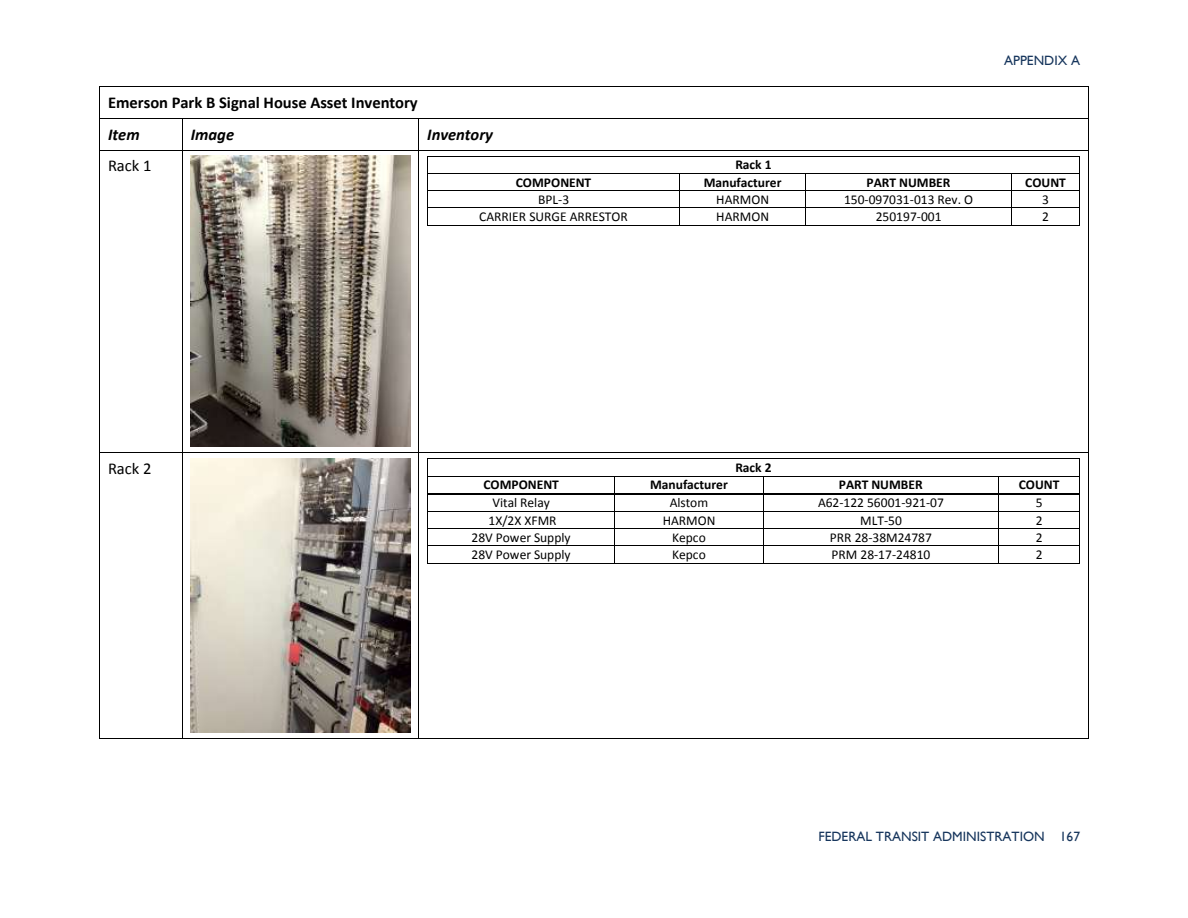
<style>
.page{position:relative;width:1188px;height:918px;background:#fff}
.page>*{position:absolute;margin:0;border:0;box-sizing:border-box;transform-origin:0 0}
.t1{font:700 16.5px "Calibri";color:#000}
.t2{font:italic 700 16.5px "Calibri";color:#000}
.t3{font:16.5px "Calibri";color:#000}
.t4{font:13.5px/17.4px "Calibri";color:#000;text-align:center}
.t5{font:13.5px "Gill Sans MT";color:#17365d}
.t6{font:700 13.5px/17.4px "Calibri";color:#000;text-align:center}
.s1{font-weight:700}
.s2{font-weight:400}
</style>
<div class="page">
<hr style="left:100px;top:86px;width:988px;height:1px;background:#000">
<hr style="left:100px;top:118px;width:82px;height:1px;background:#000">
<hr style="left:183px;top:118px;width:235px;height:1px;background:#000">
<hr style="left:419px;top:118px;width:669px;height:1px;background:#000">
<hr style="left:428px;top:156px;width:651px;height:1px;background:#000">
<hr style="left:428px;top:173px;width:251px;height:1px;background:#000">
<hr style="left:680px;top:173px;width:125px;height:1px;background:#000">
<hr style="left:806px;top:173px;width:205px;height:1px;background:#000">
<hr style="left:1012px;top:173px;width:67px;height:1px;background:#000">
<hr style="left:428px;top:190px;width:251px;height:1px;background:#000">
<hr style="left:680px;top:190px;width:125px;height:1px;background:#000">
<hr style="left:806px;top:190px;width:205px;height:1px;background:#000">
<hr style="left:1012px;top:190px;width:67px;height:1px;background:#000">
<hr style="left:428px;top:208px;width:251px;height:1px;background:#000">
<hr style="left:680px;top:208px;width:125px;height:1px;background:#000">
<hr style="left:806px;top:208px;width:205px;height:1px;background:#000">
<hr style="left:1012px;top:208px;width:67px;height:1px;background:#000">
<svg style="left:427px;top:156px;width:1px;height:70px"></svg>
<hr style="left:428px;top:225px;width:251px;height:1px;background:#000">
<svg style="left:679px;top:173px;width:1px;height:53px"></svg>
<hr style="left:680px;top:225px;width:125px;height:1px;background:#000">
<svg style="left:805px;top:173px;width:1px;height:53px"></svg>
<hr style="left:806px;top:225px;width:205px;height:1px;background:#000">
<svg style="left:1011px;top:173px;width:1px;height:53px"></svg>
<hr style="left:1012px;top:225px;width:67px;height:1px;background:#000">
<svg style="left:1079px;top:156px;width:1px;height:70px"></svg>
<svg style="left:99px;top:86px;width:1px;height:70px"></svg>
<hr style="left:100px;top:150px;width:82px;height:1px;background:#000">
<svg style="left:182px;top:118px;width:1px;height:38px"></svg>
<hr style="left:183px;top:150px;width:235px;height:1px;background:#000">
<svg style="left:418px;top:118px;width:1px;height:38px"></svg>
<hr style="left:419px;top:150px;width:669px;height:1px;background:#000">
<svg style="left:1088px;top:86px;width:1px;height:70px"></svg>
<hr style="left:99px;top:156px;width:1px;height:296px;background:#000">
<hr style="left:182px;top:156px;width:1px;height:296px;background:#000">
<hr style="left:418px;top:156px;width:1px;height:296px;background:#000">
<hr style="left:1088px;top:156px;width:1px;height:296px;background:#000">
<hr style="left:428px;top:459px;width:651px;height:1px;background:#000">
<hr style="left:428px;top:476px;width:186px;height:1px;background:#000">
<hr style="left:615px;top:476px;width:148px;height:1px;background:#000">
<hr style="left:764px;top:476px;width:234px;height:1px;background:#000">
<hr style="left:999px;top:476px;width:80px;height:1px;background:#000">
<hr style="left:428px;top:493px;width:186px;height:2px;background:#000">
<hr style="left:616px;top:493px;width:147px;height:2px;background:#000">
<hr style="left:764px;top:493px;width:234px;height:2px;background:#000">
<hr style="left:1000px;top:493px;width:79px;height:2px;background:#000">
<hr style="left:428px;top:511px;width:186px;height:1px;background:#000">
<hr style="left:615px;top:511px;width:148px;height:1px;background:#000">
<hr style="left:764px;top:511px;width:234px;height:1px;background:#000">
<hr style="left:999px;top:511px;width:80px;height:1px;background:#000">
<hr style="left:428px;top:528px;width:186px;height:1px;background:#000">
<hr style="left:615px;top:528px;width:148px;height:1px;background:#000">
<hr style="left:764px;top:528px;width:234px;height:1px;background:#000">
<hr style="left:999px;top:528px;width:80px;height:1px;background:#000">
<hr style="left:428px;top:546px;width:186px;height:1px;background:#000">
<hr style="left:615px;top:546px;width:148px;height:1px;background:#000">
<hr style="left:764px;top:546px;width:234px;height:1px;background:#000">
<hr style="left:999px;top:546px;width:80px;height:1px;background:#000">
<svg style="left:427px;top:459px;width:1px;height:105px"></svg>
<hr style="left:428px;top:563px;width:186px;height:1px;background:#000">
<svg style="left:614px;top:476px;width:2px;height:88px"></svg>
<hr style="left:615px;top:563px;width:148px;height:1px;background:#000">
<svg style="left:763px;top:476px;width:1px;height:88px"></svg>
<hr style="left:764px;top:563px;width:234px;height:1px;background:#000">
<svg style="left:998px;top:476px;width:2px;height:88px"></svg>
<hr style="left:999px;top:563px;width:80px;height:1px;background:#000">
<svg style="left:1079px;top:459px;width:1px;height:105px"></svg>
<hr style="left:100px;top:452px;width:82px;height:1px;background:#000">
<hr style="left:183px;top:452px;width:235px;height:1px;background:#000">
<hr style="left:419px;top:452px;width:669px;height:1px;background:#000">
<hr style="left:99px;top:459px;width:1px;height:280px;background:#000">
<hr style="left:100px;top:739px;width:82px;height:1px;background:#000">
<hr style="left:182px;top:459px;width:1px;height:280px;background:#000">
<hr style="left:183px;top:739px;width:235px;height:1px;background:#000">
<hr style="left:418px;top:459px;width:1px;height:280px;background:#000">
<hr style="left:419px;top:739px;width:669px;height:1px;background:#000">
<hr style="left:1088px;top:459px;width:1px;height:280px;background:#000">
<img style="left:191px;top:156px;width:220px;height:291px">
<img style="left:191px;top:458px;width:220px;height:275px">
<p class="t1" style="left:108px;top:96px;width:311px">Emerson Park B Signal House Asset Inventory</p>
<p class="t2" style="left:108px;top:127px;width:33px">Item</p>
<p class="t2" style="left:191px;top:127px;width:45px">Image</p>
<p class="t2" style="left:427px;top:127px;width:67px">Inventory</p>
<p class="t3" style="left:108px;top:159px;width:45px">Rack 1</p>
<p class="t4" style="left:479px;top:175px;width:150px"><span class="s1">COMPONENT<br></span>BPL-3<br>CARRIER SURGE ARRESTOR</p>
<p class="t6" style="left:735px;top:157px;width:38px">Rack 1</p>
<p class="t6" style="left:704px;top:175px;width:79px">Manufacturer</p>
<p class="t4" style="left:716px;top:192px;width:54px">HARMON</p>
<p class="t4" style="left:716px;top:209px;width:54px">HARMON</p>
<p class="t5" style="left:1004px;top:52px;width:77px">APPENDIX A</p>
<p class="t4" style="left:844px;top:175px;width:131px"><span class="s1">PART NUMBER<br></span>150-097031-013 Rev. O<br>250197-001</p>
<p class="t6" style="left:1025px;top:175px;width:42px">COUNT<br><span class="s2">3<br>2</span></p>
<p class="t3" style="left:108px;top:462px;width:45px">Rack 2</p>
<p class="t4" style="left:471px;top:477px;width:101px"><span class="s1">COMPONENT<br></span>Vital Relay<br>1X/2X XFMR<br>28V Power Supply<br>28V Power Supply</p>
<p class="t6" style="left:735px;top:460px;width:38px">Rack 2</p>
<p class="t4" style="left:650px;top:477px;width:79px"><span class="s1">Manufacturer<br></span>Alstom<br>HARMON<br>Kepco<br>Kepco</p>
<p class="t4" style="left:818px;top:477px;width:127px"><span class="s1">PART NUMBER<br></span>A62-122 56001-921-07<br>MLT-50<br>PRR 28-38M24787<br>PRM 28-17-24810</p>
<p class="t6" style="left:1019px;top:477px;width:42px">COUNT<br><span class="s2">5<br>2<br>2<br>2</span></p>
<p class="t5" style="left:818px;top:828px;width:263px">FEDERAL TRANSIT ADMINISTRATION 167</p>
</div>
